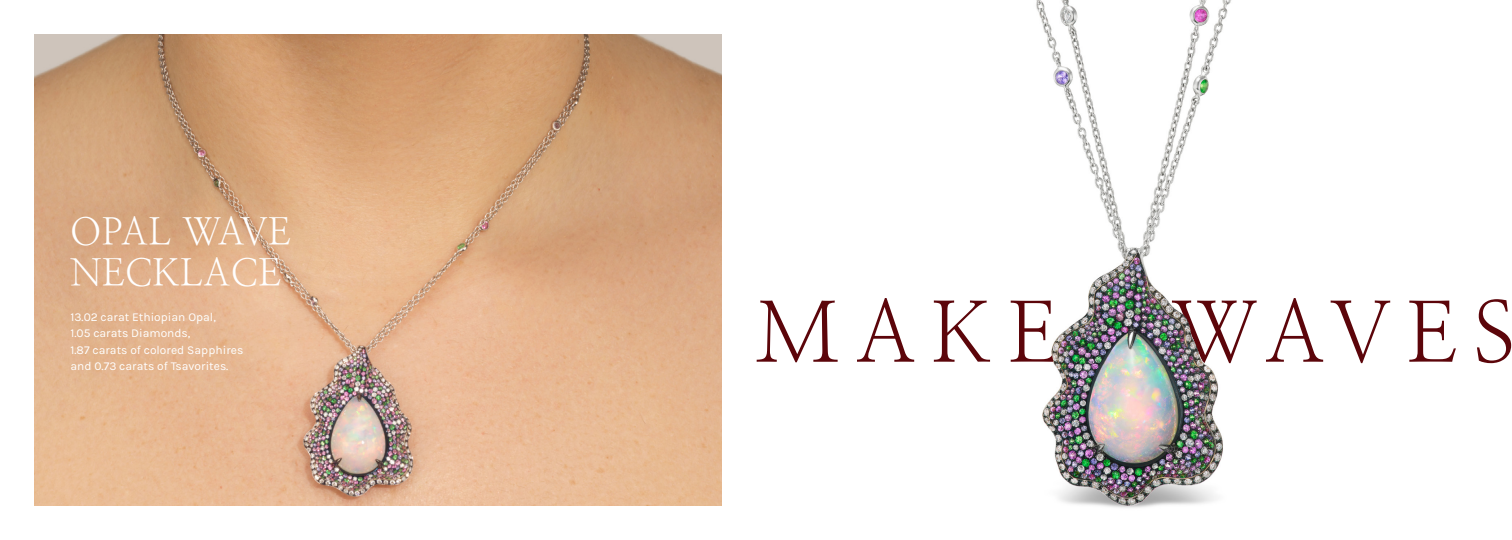
<style>
.page{position:relative;width:1512px;height:540px;background:#fff}
.page>*{position:absolute;margin:0;border:0;box-sizing:border-box;transform-origin:0 0}
.t1{font:84px "Nanum Myeongjo";letter-spacing:.18em;color:#5c050a}
.t2{font:37.8px/40.2px "Nanum Myeongjo";color:#fff}
.t3{font:12px/16.5px "Karla";color:#fff}
</style>
<div class="page">
<img style="left:35px;top:35px;width:687px;height:470px">
<img style="left:1036px;top:0;width:195px;height:508px">
<img style="left:1051px;top:314px;width:156px;height:51px">
<h2 class="t2" style="left:70px;top:212px;width:223px">OPAL WAVE<br>NECKLACE</h2>
<p class="t3" style="left:70px;top:308px;width:174px">13.02 carat Ethiopian Opal,<br>1.05 carats Diamonds,<br>1.87 carats of colored Sapphires and 0.73 carats of Tsavorites.</p>
<h1 class="t1" style="left:754px;top:282px;width:306px">MAKE</h1>
<h1 class="t1" style="left:1171px;top:282px;width:345px">WAVES</h1>
</div>
